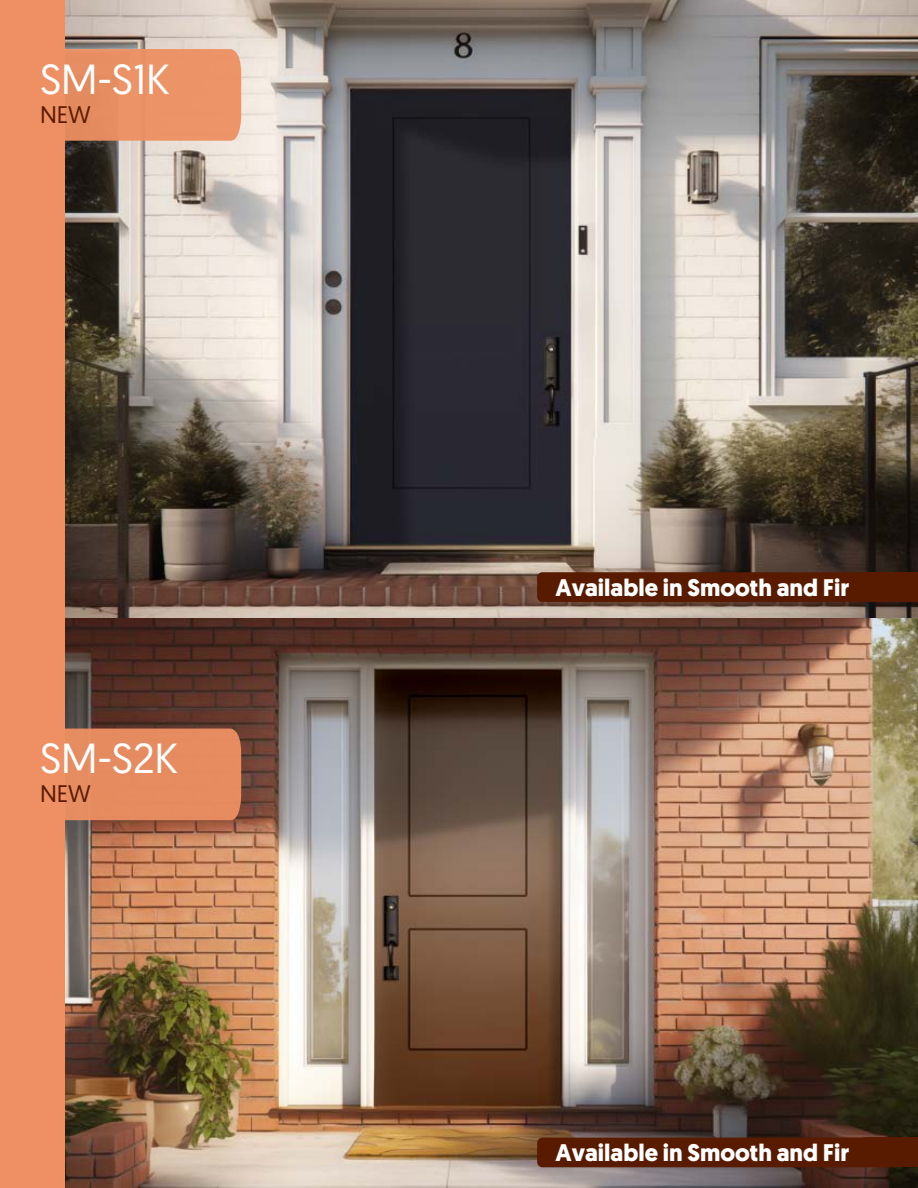
<style>
.page{position:relative;width:918px;height:1188px;background:#fff}
.page>*{position:absolute;margin:0;border:0;box-sizing:border-box;transform-origin:0 0}
.t1{font:42px "Geomanist";color:#fff}
.t2{font:700 24px "Geomanist";color:#fff}
.t3{font:24px "Geomanist";color:#591b00}
</style>
<div class="page">
<img style="left:65px;top:618px;width:853px;height:570px">
<img style="left:65px;top:0;width:853px;height:618px">
<div style="left:0;top:0;width:65px;height:1188px;background:#ee9063"></div>
<svg style="left:65px;top:49px;width:176px;height:92px;background:#ea9166"></svg>
<div style="left:65px;top:729px;width:176px;height:91px;background:#e68b60"></div>
<div style="left:537px;top:572px;width:364px;height:30px;background:#591b00;border-radius:5px"></div>
<div style="left:863px;top:572px;width:55px;height:30px;background:#591b00"></div>
<div style="left:537px;top:1138px;width:364px;height:29px;background:#591b00;border-radius:5px"></div>
<div style="left:863px;top:1138px;width:55px;height:29px;background:#591b00"></div>
<h1 class="t1" style="left:40px;top:64px;width:131px">SM-S1K</h1>
<p class="t3" style="left:40px;top:105px;width:52px">NEW</p>
<h1 class="t1" style="left:40px;top:743px;width:140px">SM-S2K</h1>
<p class="t3" style="left:40px;top:785px;width:52px">NEW</p>
<p class="t2" style="left:556px;top:574px;width:295px">Available in Smooth and Fir</p>
<p class="t2" style="left:556px;top:1139px;width:295px">Available in Smooth and Fir</p>
</div>
